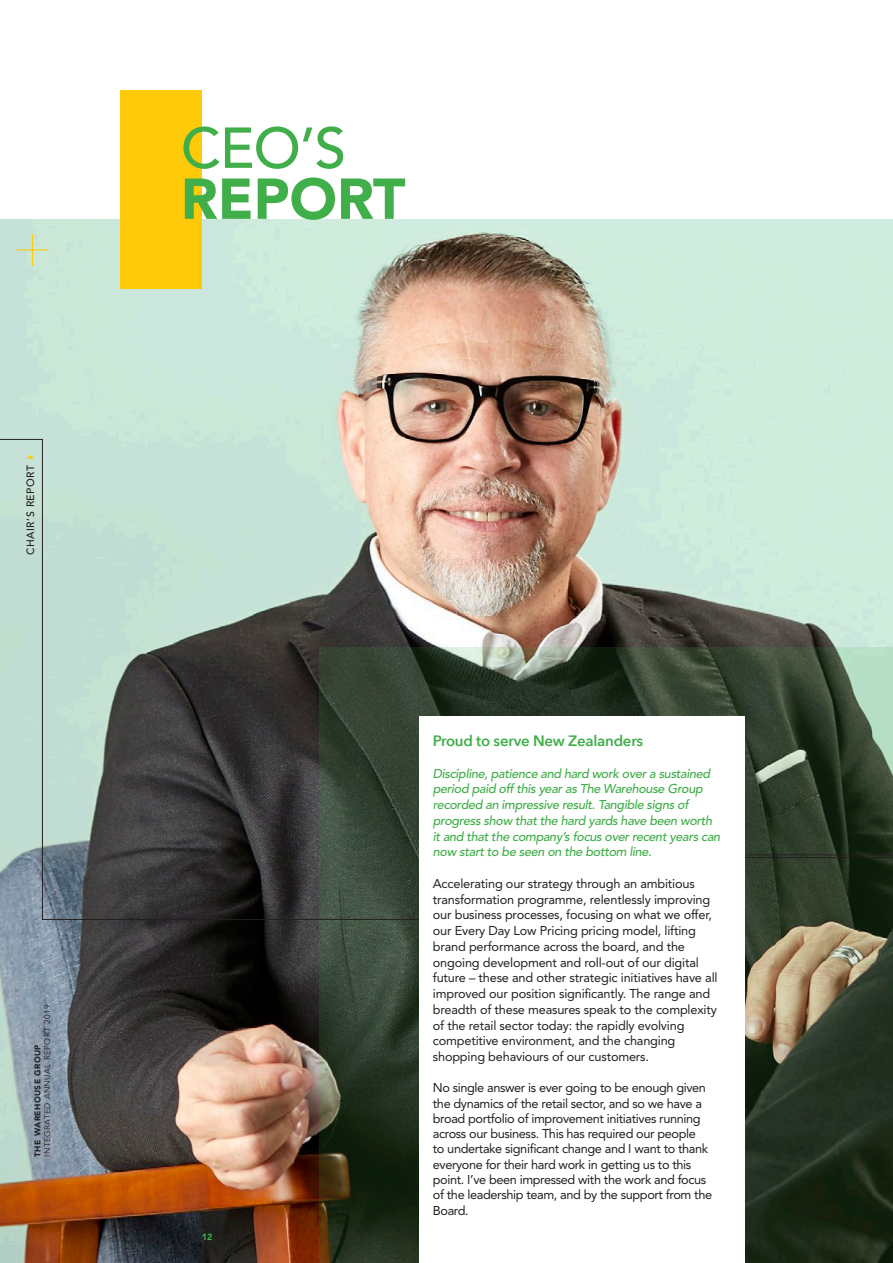
<style>
.page{position:relative;width:893px;height:1263px;background:#fff}
.page>*{position:absolute;margin:0;border:0;box-sizing:border-box;transform-origin:0 0}
.t1{font:900 57px "Avenir";color:#40ae49}
.t2{font:500 57px "Avenir";color:#40ae49}
.t3{font:600 15px "Avenir Next LT Pro";letter-spacing:-.015em;color:#40ae49}
.t4{font:12.75px/15.8px "Avenir";letter-spacing:-.015em;color:#231f20}
.t5{font:italic 500 12.75px/15.8px "Avenir";letter-spacing:-.03em;color:#40ae49}
.t6{font:500 10.5px "Avenir";letter-spacing:.05em;color:#231f20}
.t7{font:900 9px "Avenir";color:#40ae49}
.t8{font:8.25px "Avenir";letter-spacing:.05em;color:#231f20}
.t9{font:900 8.25px "Avenir";letter-spacing:.05em;color:#231f20}
</style>
<div class="page">
<img style="left:0;top:219px;width:893px;height:1044px">
<svg style="left:319px;top:647px;width:574px;height:616px;background:#394533"></svg>
<hr style="left:42px;top:439px;width:1px;height:480px;background:#231f20">
<hr style="left:0;top:439px;width:43px;height:1px;background:#231f20">
<hr style="left:675px;top:854px;width:218px;height:1px;background:#231f20">
<hr style="left:675px;top:857px;width:218px;height:1px;background:#231f20">
<hr style="left:32px;top:234px;width:1px;height:32px;background:#feca0a">
<hr style="left:17px;top:249px;width:31px;height:1px;background:#feca0a">
<div style="left:121px;top:91px;width:81px;height:198px;background:#feca0a"></div>
<svg style="left:27px;top:455px;width:7px;height:4px"></svg>
<hr style="left:42px;top:919px;width:418px;height:1px;background:#231f20">
<div style="left:419px;top:716px;width:325px;height:547px;background:#fff"></div>
<p class="t6" style="left:24px;top:555px;width:92px;rotate:-90deg">CHAIR’S REPORT</p>
<p class="t8" style="left:43px;top:1157px;width:154px;rotate:-90deg">INTEGRATED ANNUAL REPORT 2019</p>
<p class="t9" style="left:33px;top:1157px;width:114px;rotate:-90deg">THE WAREHOUSE GROUP</p>
<p class="t2" style="left:181px;top:115px;width:167px">CEO’S</p>
<p class="t1" style="left:181px;top:165px;width:226px">REPORT</p>
<p class="t7" style="left:202px;top:1232px;width:12px">12</p>
<p class="t3" style="left:433px;top:732px;width:212px">Proud to serve New Zealanders</p>
<p class="t5" style="left:433px;top:766px;width:289px">Discipline, patience and hard work over a sustained period paid off this year as The Warehouse Group recorded an impressive result. Tangible signs of progress show that the hard yards have been worth it and that the company’s focus over recent years can now start to be seen on the bottom line.</p>
<p class="t4" style="left:433px;top:876px;width:286px">Accelerating our strategy through an ambitious transformation programme, relentlessly improving our business processes, focusing on what we offer, our Every Day Low Pricing pricing model, lifting brand performance across the board, and the ongoing development and roll-out of our digital future – these and other strategic initiatives have all improved our position significantly. The range and breadth of these measures speak to the complexity of the retail sector today: the rapidly evolving competitive environment, and the changing shopping behaviours of our customers.</p>
<p class="t4" style="left:433px;top:1080px;width:281px;line-height:15.3px">No single answer is ever going to be enough given the dynamics of the retail sector, and so we have a broad portfolio of improvement initiatives running across our business. This has required our people<br>to undertake significant change and I want to thank everyone for their hard work in getting us to this point. I’ve been impressed with the work and focus of the leadership team, and by the support from the Board.</p>
</div>
